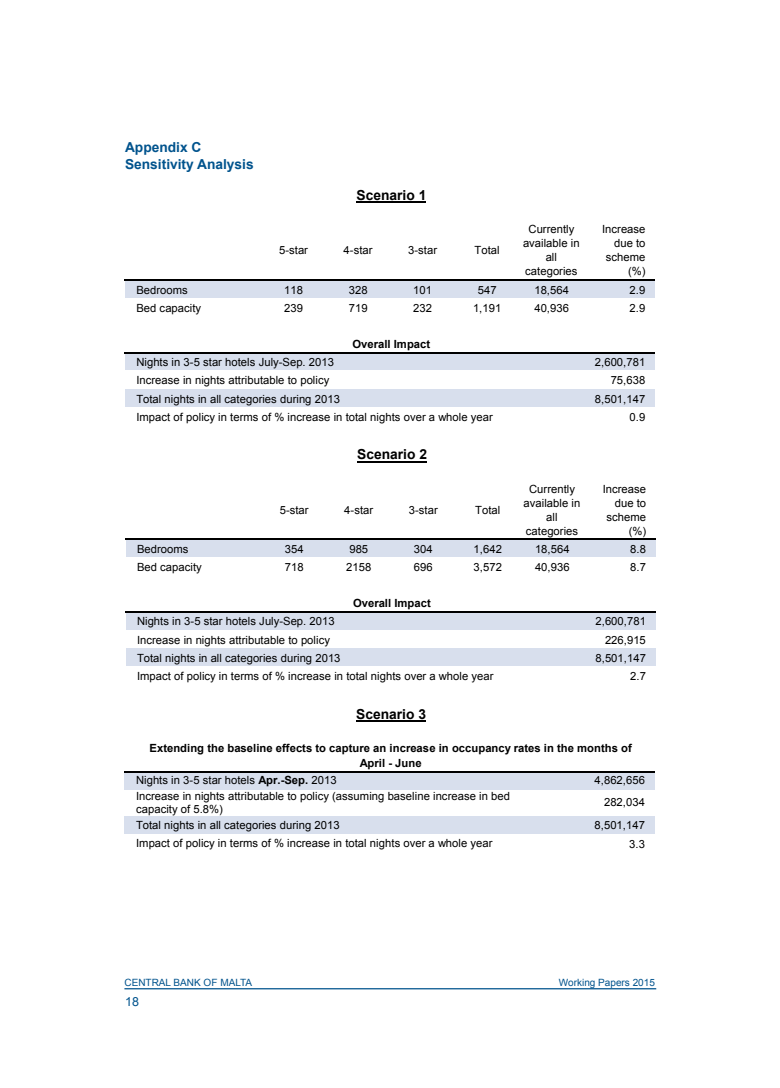
<style>
.page{position:relative;width:780px;height:1088px;background:#fff}
.page>*{position:absolute;margin:0;border:0;box-sizing:border-box;transform-origin:0 0}
.WP_Subhead_Level_1{font:700 13.75px "Arial";color:#00538d}
.t1{font:700 13.75px "Arial";color:#000}
.t2{font:12.5px "Arial";color:#00538d}
.t3{font:11.25px/14px "Arial";letter-spacing:.005em;color:#000;text-align:center}
.t4{font:700 11.25px/14.8px "Arial";letter-spacing:.005em;color:#000;text-align:center}
.t5{font:10px "Arial";color:#00538d}
.s1{font-weight:700}
</style>
<div class="page">
<hr style="left:124px;top:988px;width:532px;height:1px;background:#00538d">
<div style="left:125px;top:280px;width:530px;height:18px;background:#d8dfed"></div>
<div style="left:125px;top:353px;width:530px;height:18px;background:#d8dfed"></div>
<div style="left:125px;top:389px;width:530px;height:18px;background:#d8dfed"></div>
<hr style="left:356px;top:202px;width:70px;height:1px;background:#000">
<hr style="left:125px;top:279px;width:530px;height:2px;background:#000">
<hr style="left:125px;top:352px;width:530px;height:1px;background:#000">
<div style="left:126px;top:539px;width:530px;height:18px;background:#d8dfed"></div>
<div style="left:126px;top:612px;width:530px;height:18px;background:#d8dfed"></div>
<div style="left:126px;top:648px;width:530px;height:18px;background:#d8dfed"></div>
<hr style="left:357px;top:461px;width:70px;height:1px;background:#000">
<hr style="left:125px;top:539px;width:531px;height:1px;background:#000">
<hr style="left:125px;top:611px;width:531px;height:1px;background:#000">
<div style="left:125px;top:771px;width:530px;height:19px;background:#d8dfed"></div>
<div style="left:125px;top:816px;width:530px;height:18px;background:#d8dfed"></div>
<hr style="left:356px;top:720px;width:70px;height:2px;background:#000">
<hr style="left:124px;top:771px;width:531px;height:1px;background:#000">
<p class="WP_Subhead_Level_1" style="left:125px;top:138px;width:78px">Appendix C</p>
<p class="WP_Subhead_Level_1" style="left:125px;top:155px;width:130px">Sensitivity Analysis</p>
<p class="t1" style="left:356px;top:186px;width:71px">Scenario 1</p>
<p class="t3" style="left:279px;top:244px;width:30px">5-star</p>
<p class="t3" style="left:343px;top:244px;width:30px">4-star</p>
<p class="t3" style="left:408px;top:244px;width:30px">3-star</p>
<p class="t3" style="left:474px;top:244px;width:26px">Total</p>
<p class="t3" style="left:523px;top:223px;width:58px">Currently available in all categories</p>
<p class="t3" style="left:602px;top:223px;width:45px;text-align:right">Increase due to scheme (%)</p>
<p class="t3" style="left:136px;top:283px;width:53px">Bedrooms</p>
<p class="t3" style="left:284px;top:283px;width:20px">118</p>
<p class="t3" style="left:349px;top:283px;width:20px">328</p>
<p class="t3" style="left:413px;top:283px;width:20px">101</p>
<p class="t3" style="left:478px;top:283px;width:20px">547</p>
<p class="t3" style="left:534px;top:283px;width:36px">18,564</p>
<p class="t3" style="left:629px;top:283px;width:17px">2.9</p>
<p class="t3" style="left:136px;top:301px;width:66px">Bed capacity</p>
<p class="t3" style="left:284px;top:301px;width:20px">239</p>
<p class="t3" style="left:349px;top:301px;width:20px">719</p>
<p class="t3" style="left:413px;top:301px;width:20px">232</p>
<p class="t3" style="left:473px;top:301px;width:30px">1,191</p>
<p class="t3" style="left:534px;top:301px;width:36px">40,936</p>
<p class="t3" style="left:629px;top:301px;width:17px">2.9</p>
<p class="t4" style="left:352px;top:337px;width:79px">Overall Impact</p>
<p class="t3" style="left:136px;top:355px;width:199px">Nights in 3-5 star hotels July-Sep. 2013</p>
<p class="t3" style="left:595px;top:355px;width:52px">2,600,781</p>
<p class="t3" style="left:136px;top:374px;width:194px">Increase in nights attributable to policy</p>
<p class="t3" style="left:610px;top:374px;width:36px">75,638</p>
<p class="t3" style="left:136px;top:392px;width:205px">Total nights in all categories during 2013</p>
<p class="t3" style="left:595px;top:392px;width:52px">8,501,147</p>
<p class="t3" style="left:136px;top:410px;width:358px">Impact of policy in terms of % increase in total nights over a whole year</p>
<p class="t3" style="left:629px;top:410px;width:17px">0.9</p>
<p class="t1" style="left:357px;top:445px;width:71px">Scenario 2</p>
<p class="t3" style="left:280px;top:503px;width:30px">5-star</p>
<p class="t3" style="left:344px;top:503px;width:30px">4-star</p>
<p class="t3" style="left:409px;top:503px;width:30px">3-star</p>
<p class="t3" style="left:475px;top:503px;width:26px">Total</p>
<p class="t3" style="left:523px;top:482px;width:58px">Currently available in all categories</p>
<p class="t3" style="left:602px;top:482px;width:45px;text-align:right">Increase due to scheme (%)</p>
<p class="t3" style="left:137px;top:542px;width:53px">Bedrooms</p>
<p class="t3" style="left:285px;top:542px;width:20px">354</p>
<p class="t3" style="left:349px;top:542px;width:20px">985</p>
<p class="t3" style="left:414px;top:542px;width:20px">304</p>
<p class="t3" style="left:473px;top:542px;width:30px">1,642</p>
<p class="t3" style="left:535px;top:542px;width:36px">18,564</p>
<p class="t3" style="left:630px;top:542px;width:17px">8.8</p>
<p class="t3" style="left:137px;top:560px;width:66px">Bed capacity</p>
<p class="t3" style="left:285px;top:560px;width:20px">718</p>
<p class="t3" style="left:346px;top:560px;width:27px">2158</p>
<p class="t3" style="left:414px;top:560px;width:20px">696</p>
<p class="t3" style="left:473px;top:560px;width:30px">3,572</p>
<p class="t3" style="left:535px;top:560px;width:36px">40,936</p>
<p class="t3" style="left:630px;top:560px;width:17px">8.7</p>
<p class="t4" style="left:353px;top:596px;width:79px">Overall Impact</p>
<p class="t3" style="left:137px;top:615px;width:199px">Nights in 3-5 star hotels July-Sep. 2013</p>
<p class="t3" style="left:595px;top:615px;width:52px">2,600,781</p>
<p class="t3" style="left:137px;top:633px;width:194px">Increase in nights attributable to policy</p>
<p class="t3" style="left:605px;top:633px;width:42px">226,915</p>
<p class="t3" style="left:137px;top:651px;width:205px">Total nights in all categories during 2013</p>
<p class="t3" style="left:595px;top:651px;width:52px">8,501,147</p>
<p class="t3" style="left:137px;top:669px;width:358px">Impact of policy in terms of % increase in total nights over a whole year</p>
<p class="t3" style="left:630px;top:669px;width:17px">2.7</p>
<p class="t1" style="left:356px;top:705px;width:71px">Scenario 3</p>
<p class="t4" style="left:149px;top:741px;width:483px">Extending the baseline effects to capture an increase in occupancy rates in the months of<br>April - June</p>
<p class="t3" style="left:136px;top:773px;width:202px">Nights in 3-5 star hotels <span class="s1">Apr.-Sep.</span> 2013</p>
<p class="t3" style="left:594px;top:773px;width:52px">4,862,656</p>
<p class="t3" style="left:136px;top:789px;width:375px;text-align:left">Increase in nights attributable to policy (assuming baseline increase in bed capacity of 5.8%)</p>
<p class="t3" style="left:604px;top:795px;width:42px">282,034</p>
<p class="t3" style="left:136px;top:818px;width:205px">Total nights in all categories during 2013</p>
<p class="t3" style="left:594px;top:818px;width:52px">8,501,147</p>
<p class="t3" style="left:136px;top:836px;width:358px">Impact of policy in terms of % increase in total nights over a whole year</p>
<p class="t3" style="left:629px;top:837px;width:17px">3.3</p>
<p class="t5" style="left:124px;top:975px;width:129px">CENTRAL BANK OF MALTA</p>
<p class="t5" style="left:559px;top:976px;width:97px">Working Papers 2015</p>
<p class="t2" style="left:125px;top:993px;width:15px">18</p>
</div>
